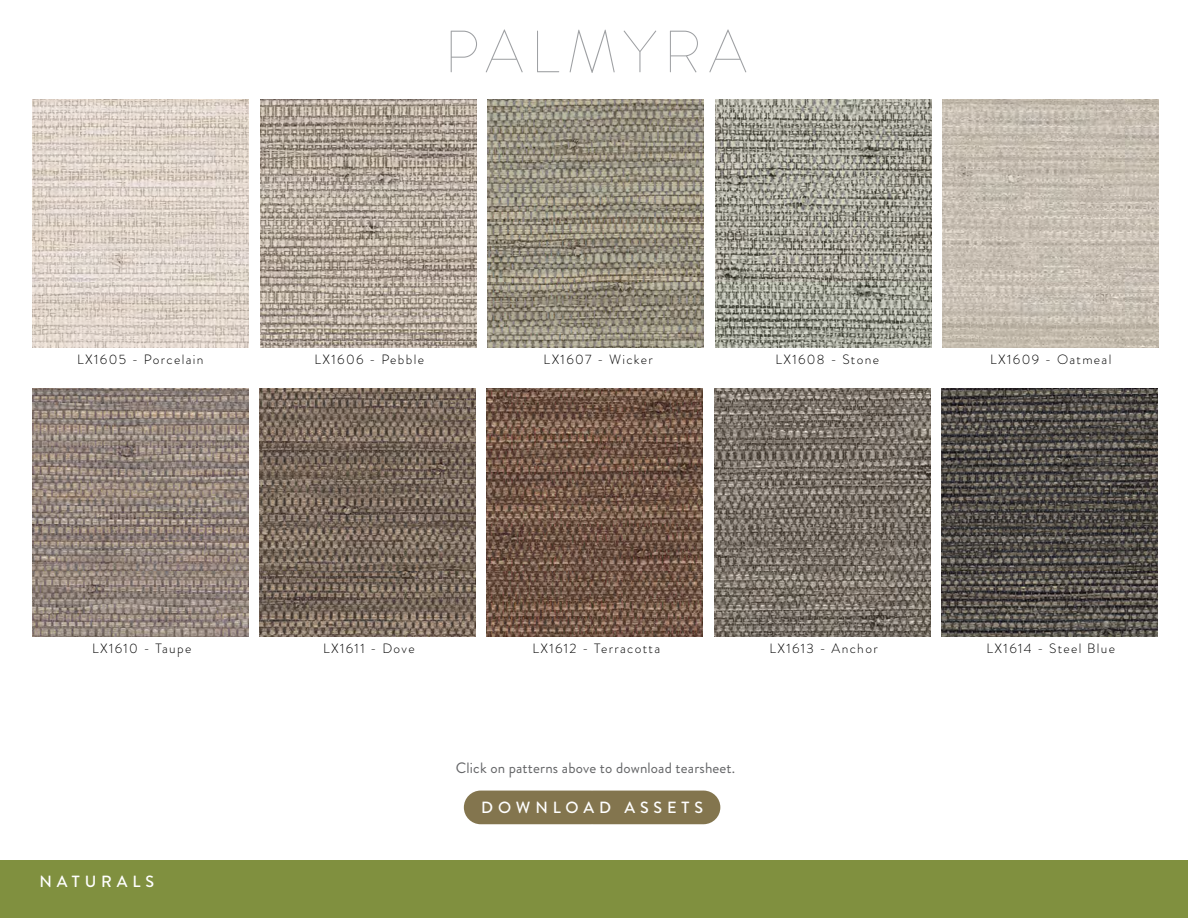
<style>
.page{position:relative;width:1188px;height:918px;background:#fff}
.page>*{position:absolute;margin:0;border:0;box-sizing:border-box;transform-origin:0 0}
.t1{font:100 59.4px "Brandon Grotesque";letter-spacing:.12em;color:#9d9fa2}
.t2{font:500 16.2px "Brandon Grotesque";letter-spacing:.3em;color:#fff}
.t3{font:15px "Brandon Grotesque";letter-spacing:.01em;color:#636466}
.t4{font:300 13.5px "Brandon Grotesque";letter-spacing:.1em;color:#000}
</style>
<div class="page">
<img style="left:32px;top:388px;width:216px;height:249px">
<img style="left:32px;top:99px;width:216px;height:249px">
<img style="left:260px;top:99px;width:216px;height:249px">
<img style="left:488px;top:99px;width:216px;height:249px">
<img style="left:715px;top:99px;width:216px;height:249px">
<img style="left:943px;top:99px;width:216px;height:249px">
<img style="left:260px;top:388px;width:216px;height:249px">
<img style="left:487px;top:388px;width:216px;height:249px">
<div style="left:464px;top:791px;width:256px;height:33px;background:#83754e"></div>
<div style="left:0;top:860px;width:1188px;height:58px;background:#80903f"></div>
<img style="left:714px;top:388px;width:216px;height:249px">
<img style="left:941px;top:388px;width:216px;height:249px">
<h1 class="t1" style="left:444px;top:11px;width:304px">PALMYRA</h1>
<p class="t4" style="left:77px;top:350px;width:128px">LX1605 - Porcelain</p>
<p class="t4" style="left:315px;top:350px;width:111px">LX1606 - Pebble</p>
<p class="t4" style="left:544px;top:350px;width:111px">LX1607 - Wicker</p>
<p class="t4" style="left:775px;top:350px;width:105px">LX1608 - Stone</p>
<p class="t4" style="left:990px;top:350px;width:123px">LX1609 - Oatmeal</p>
<p class="t4" style="left:92px;top:639px;width:101px">LX1610 - Taupe</p>
<p class="t2" style="left:39px;top:870px;width:116px">NATURALS</p>
<p class="t4" style="left:323px;top:639px;width:93px">LX1611 - Dove</p>
<p class="t4" style="left:532px;top:639px;width:129px">LX1612 - Terracotta</p>
<p class="t4" style="left:769px;top:639px;width:110px">LX1613 - Anchor</p>
<p class="t4" style="left:987px;top:639px;width:130px">LX1614 - Steel Blue</p>
<p class="t3" style="left:456px;top:758px;width:281px">Click on patterns above to download tearsheet.</p>
<p class="t2" style="left:481px;top:796px;width:223px">DOWNLOAD ASSETS</p>
</div>
